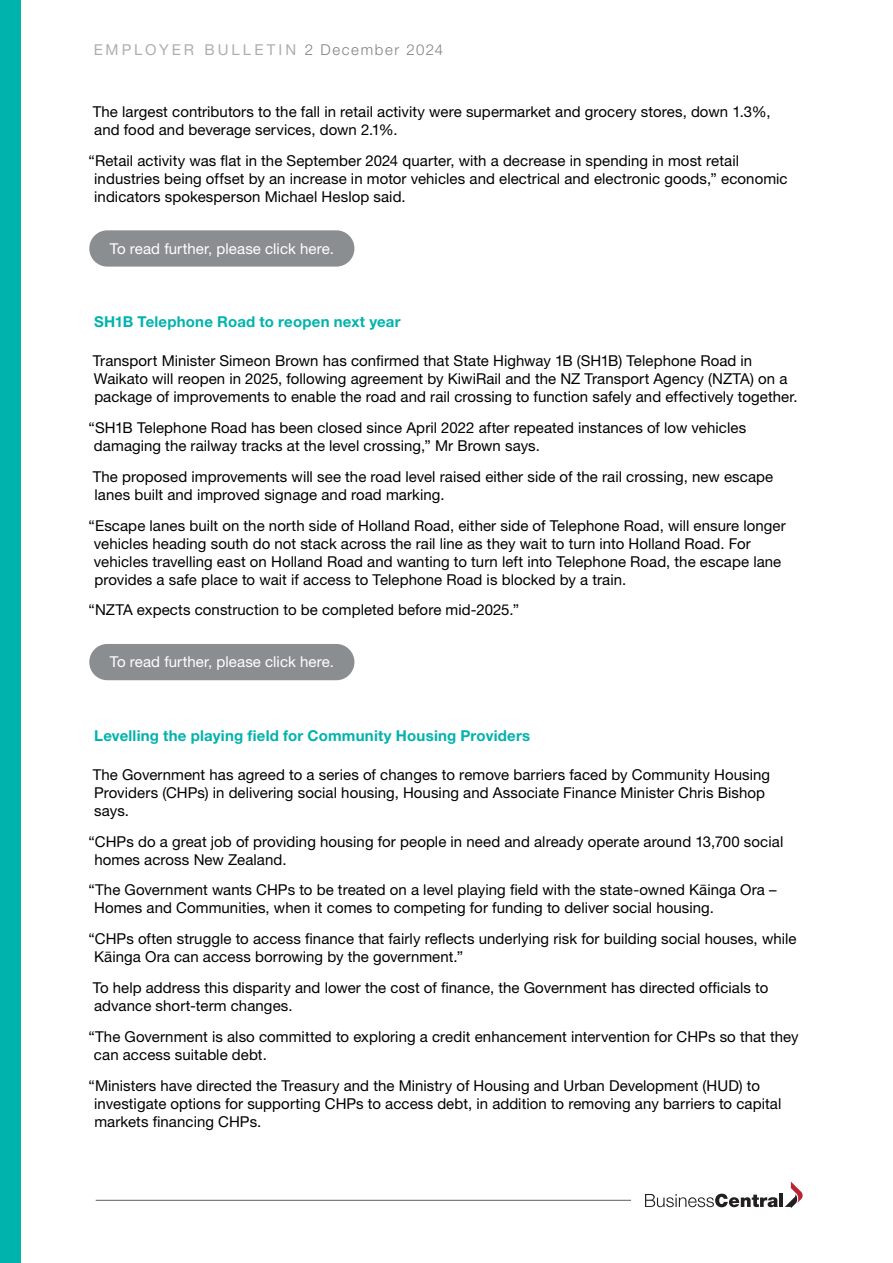
<style>
.page{position:relative;width:893px;height:1263px;background:#fff}
.page>*{position:absolute;margin:0;border:0;box-sizing:border-box;transform-origin:0 0}
.t1{font:15px/18px "Helvetica Neue LT Pro";letter-spacing:.005em;color:#000}
.t2{font:700 15px "Helvetica Neue LT Pro";letter-spacing:.015em;color:#00b3ad}
.t3{font:15px "Helvetica Neue LT Pro";letter-spacing:.005em;color:#fff}
.t4{font:15px "Helvetica Neue LT Pro";letter-spacing:.2em;color:#5c5b63}
.s1{font-weight:300;color:#000}
</style>
<div class="page">
<div style="left:0;top:0;width:21px;height:1263px;background:#00b3ad"></div>
<svg style="left:645px;top:1194px;width:133px;height:13px"></svg>
<hr style="left:779px;top:1194px;width:4px;height:13px;background:#231f20">
<svg style="left:785px;top:1181px;width:18px;height:27px"></svg>
<div style="left:89px;top:230px;width:265px;height:37px;background:#8b8e90;border-radius:18px"></div>
<div style="left:89px;top:644px;width:265px;height:36px;background:#8b8e90;border-radius:18px"></div>
<hr style="left:96px;top:1200px;width:535px;height:1px;background:#5c5b63">
<p class="t4" style="left:94px;top:41px;width:351px">EMPLOYER BULLETIN <span class="s1">2 December 2024</span></p>
<p class="t1" style="left:93px;top:102px;width:679px">The largest contributors to the fall in retail activity were supermarket and grocery stores, down 1.3%, and food and beverage services, down 2.1%.</p>
<p class="t1" style="left:94px;top:151px;width:695px;text-indent:-6px">“Retail activity was flat in the September 2024 quarter, with a decrease in spending in most retail industries being offset by an increase in motor vehicles and electrical and electronic goods,” economic indicators spokesperson Michael Heslop said.</p>
<p class="t3" style="left:110px;top:239px;width:226px">To read further, please click here.</p>
<p class="t2" style="left:94px;top:312px;width:308px">SH1B Telephone Road to reopen next year</p>
<p class="t1" style="left:93px;top:352px;width:706px">Transport Minister Simeon Brown has confirmed that State Highway 1B (SH1B) Telephone Road in<br>Waikato will reopen in 2025, following agreement by KiwiRail and the NZ Transport Agency (NZTA) on a package of improvements to enable the road and rail crossing to function safely and effectively together.</p>
<p class="t1" style="left:94px;top:418px;width:654px;text-indent:-5px">“SH1B Telephone Road has been closed since April 2022 after repeated instances of low vehicles damaging the railway tracks at the level crossing,” Mr Brown says.</p>
<p class="t1" style="left:93px;top:467px;width:682px">The proposed improvements will see the road level raised either side of the rail crossing, new escape lanes built and improved signage and road marking.</p>
<p class="t1" style="left:94px;top:516px;width:693px;text-indent:-5px">“Escape lanes built on the north side of Holland Road, either side of Telephone Road, will ensure longer vehicles heading south do not stack across the rail line as they wait to turn into Holland Road. For vehicles travelling east on Holland Road and wanting to turn left into Telephone Road, the escape lane provides a safe place to wait if access to Telephone Road is blocked by a train.</p>
<p class="t1" style="left:89px;top:601px;width:432px">“NZTA expects construction to be completed before mid-2025.”</p>
<p class="t3" style="left:110px;top:653px;width:226px">To read further, please click here.</p>
<p class="t2" style="left:94px;top:726px;width:437px">Levelling the playing field for Community Housing Providers</p>
<p class="t1" style="left:93px;top:765px;width:679px">The Government has agreed to a series of changes to remove barriers faced by Community Housing<br>Providers (CHPs) in delivering social housing, Housing and Associate Finance Minister Chris Bishop says.</p>
<p class="t1" style="left:94px;top:832px;width:690px;text-indent:-6px">“CHPs do a great job of providing housing for people in need and already operate around 13,700 social homes across New Zealand.</p>
<p class="t1" style="left:94px;top:881px;width:684px;text-indent:-6px">“The Government wants CHPs to be treated on a level playing field with the state-owned Kāinga Ora –<br>Homes and Communities, when it comes to competing for funding to deliver social housing.</p>
<p class="t1" style="left:94px;top:929px;width:704px;text-indent:-6px">“CHPs often struggle to access finance that fairly reflects underlying risk for building social houses, while<br>Kāinga Ora can access borrowing by the government.”</p>
<p class="t1" style="left:93px;top:978px;width:677px">To help address this disparity and lower the cost of finance, the Government has directed officials to advance short-term changes.</p>
<p class="t1" style="left:94px;top:1027px;width:706px;text-indent:-5px">“The Government is also committed to exploring a credit enhancement intervention for CHPs so that they can access suitable debt.</p>
<p class="t1" style="left:94px;top:1076px;width:689px;text-indent:-6px">“Ministers have directed the Treasury and the Ministry of Housing and Urban Development (HUD) to investigate options for supporting CHPs to access debt, in addition to removing any barriers to capital markets financing CHPs.</p>
</div>
